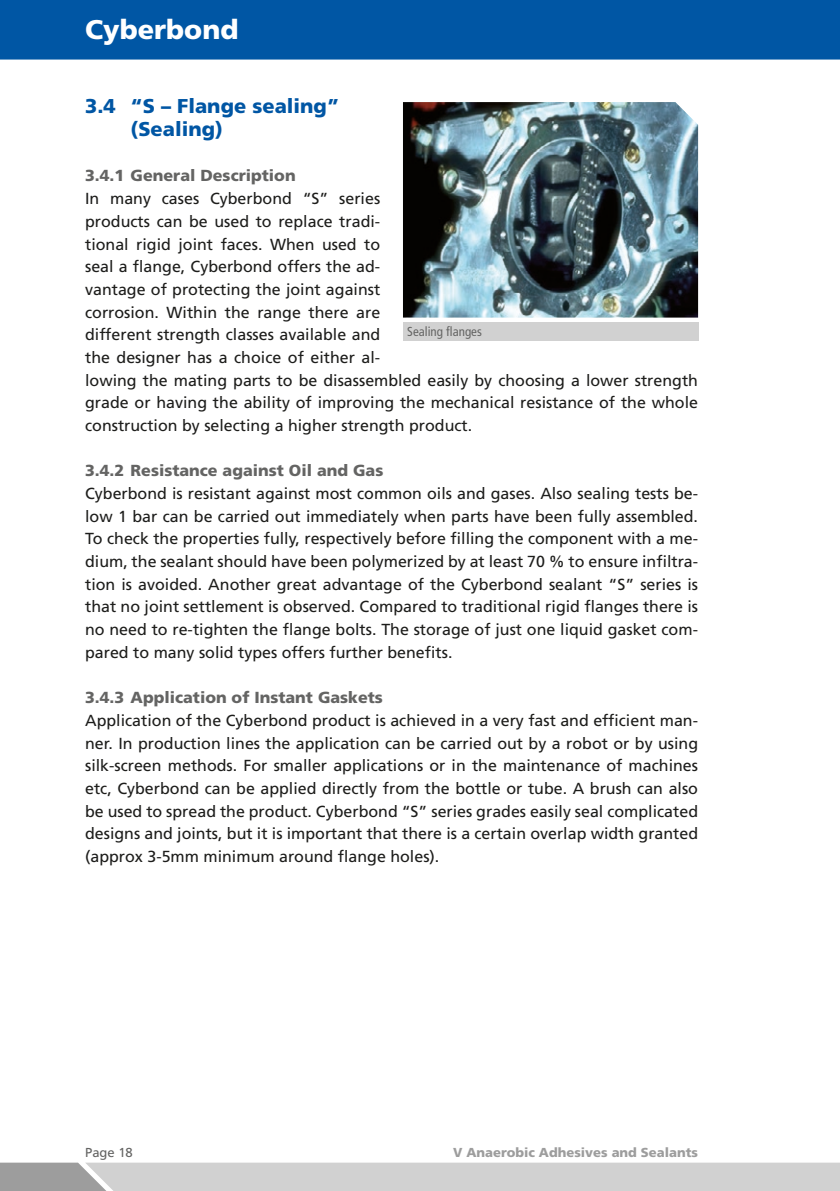
<style>
.page{position:relative;width:840px;height:1191px;background:#fff}
.page>*{position:absolute;margin:0;border:0;box-sizing:border-box;transform-origin:0 0}
.t1{font:900 27px "Frutiger LT Std";color:#fff}
.t2{font:900 20px/22.6px "Frutiger LT Std";color:#0056a4}
.t3{font:16px/22.6px "Frutiger LT Std";color:#1d1d1b;text-align:justify}
.t4{font:900 16px "Frutiger LT Std";color:#646463}
.t5{font:900 13px "Frutiger LT Std";color:#9d9d9d}
.t6{font:condensed 13px "Frutiger LT Std";color:#646463}
.t7{font:13px "Frutiger LT Std";color:#646463}
</style>
<div class="page">
<div style="left:0;top:0;width:839px;height:60px;background:#0056a4"></div>
<svg style="left:0;top:1162px;width:839px;height:29px;background:#cdcdcd"></svg>
<img style="left:403px;top:102px;width:294px;height:215px">
<div style="left:403px;top:322px;width:294px;height:18px;background:#d1d1d1"></div>
<h1 class="t1" style="left:85px;top:14px;width:155px">Cyberbond</h1>
<p class="t2" style="left:130px;top:95px;width:210px;text-indent:-45px">3.4 “S – Flange sealing” (Sealing)</p>
<p class="t4" style="left:85px;top:166px;width:212px">3.4.1 General Description</p>
<p class="t3" style="left:85px;top:187px;width:614px;text-align:left">In many cases Cyberbond “S” series<br>products can be used to replace tradi-<br>tional rigid joint faces. When used to<br>seal a flange, Cyberbond offers the ad-<br>vantage of protecting the joint against<br>corrosion. Within the range there are<br>different strength classes available and<br>the designer has a choice of either al-<br>lowing the mating parts to be disassembled easily by choosing a lower strength grade or having the ability of improving the mechanical resistance of the whole construction by selecting a higher strength product.</p>
<p class="t4" style="left:85px;top:461px;width:299px">3.4.2 Resistance against Oil and Gas</p>
<p class="t3" style="left:85px;top:482px;width:614px">Cyberbond is resistant against most common oils and gases. Also sealing tests be&shy;low 1 bar can be carried out immediately when parts have been fully assembled.<br>To check the properties fully, respectively before filling the component with a me&shy;dium, the sealant should have been polymerized by at least 70 % to ensure infiltra&shy;tion is avoided. Another great advantage of the Cyberbond sealant “S” series is that no joint settlement is observed. Compared to traditional rigid flanges there is no need to re-tighten the flange bolts. The storage of just one liquid gasket com&shy;pared to many solid types offers further benefits.</p>
<p class="t4" style="left:85px;top:688px;width:299px">3.4.3 Application of Instant Gaskets</p>
<p class="t3" style="left:85px;top:709px;width:614px">Application of the Cyberbond product is achieved in a very fast and efficient man&shy;ner. In production lines the application can be carried out by a robot or by using silk-screen methods. For smaller applications or in the maintenance of machines etc, Cyberbond can be applied directly from the bottle or tube. A brush can also be used to spread the product. Cyberbond “S” series grades easily seal complicated designs and joints, but it is important that there is a certain overlap width granted (approx 3-5mm minimum around flange holes).</p>
<p class="t6" style="left:407px;top:324px;width:76px">Sealing flanges</p>
<p class="t7" style="left:85px;top:1144px;width:49px">Page 18</p>
<p class="t5" style="left:453px;top:1144px;width:246px">V Anaerobic Adhesives and Sealants</p>
</div>
